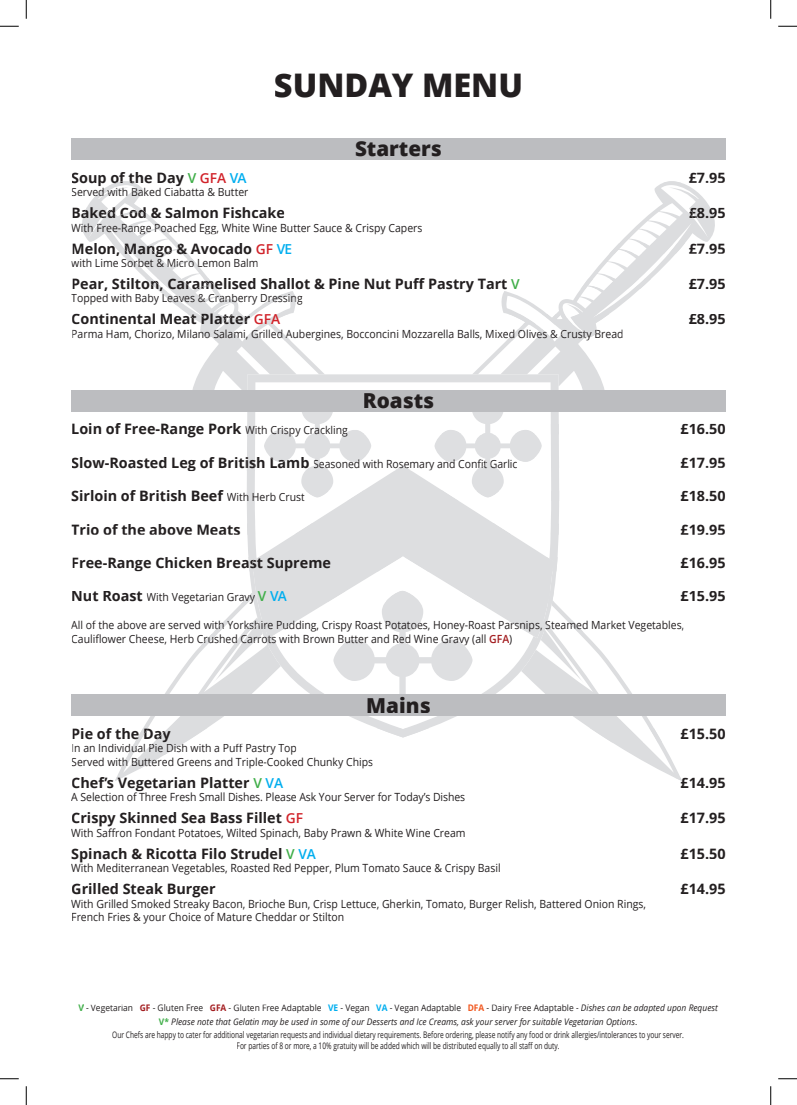
<style>
.page{position:relative;width:797px;height:1105px;background:#fff}
.page>*{position:absolute;margin:0;border:0;box-sizing:border-box;transform-origin:0 0}
.t1{font:800 32.5px "Open Sans";color:#231f20}
.t2{font:800 20.62px "Open Sans";color:#231f20}
.t3{font:700 14.38px "Open Sans";color:#231f20}
.t4{font:11.25px/13.5px "Open Sans";color:#231f20;scale:.93 1}
.t5{font:9px/13.5px "Open Sans";color:#231f20;text-align:center;scale:.93 1}
.t6{font:9px "Open Sans";color:#231f20;scale:.73 1}
.s1{font-weight:600;font-size:13.75px;color:#40ae49}
.s2{font-weight:600;font-size:13.75px;color:#d1232a}
.s3{font-weight:600;font-size:13.75px;color:#00aeef}
.s4{font-weight:400;font-size:11.25px}
.s5{font-weight:700;font-size:14.38px}
.s6{font-weight:600;color:#a31d20}
.s7{font-weight:700;color:#40ae49}
.s8{font-weight:700;color:#a31d20}
.s9{font-weight:700;color:#00aeef}
.s10{font-weight:700;color:#f15921}
.s11{font-style:italic}
</style>
<div class="page">
<svg style="left:115px;top:219px;width:600px;height:558px"></svg>
<svg style="left:247px;top:374px;width:312px;height:363px"></svg>
<svg style="left:252px;top:501px;width:301px;height:90px;fill:#dddee0"></svg>
<div style="left:71px;top:139px;width:654px;height:21px;background:#bcbdc0"></div>
<div style="left:71px;top:390px;width:654px;height:21px;background:#bcbdc0"></div>
<div style="left:71px;top:695px;width:654px;height:21px;background:#bcbdc0"></div>
<svg style="left:82px;top:181px;width:214px;height:160px"></svg>
<svg style="left:503px;top:181px;width:211px;height:160px"></svg>
<svg style="left:247px;top:411px;width:312px;height:90px"></svg>
<svg style="left:247px;top:524px;width:312px;height:11px"></svg>
<svg style="left:248px;top:557px;width:309px;height:14px;background:#dfe0e2"></svg>
<svg style="left:201px;top:591px;width:382px;height:104px"></svg>
<svg style="left:589px;top:728px;width:73px;height:14px"></svg>
<svg style="left:376px;top:728px;width:53px;height:9px"></svg>
<svg style="left:121px;top:728px;width:86px;height:41px"></svg>
<svg style="left:115px;top:777px;width:8px;height:4px"></svg>
<svg style="left:674px;top:777px;width:8px;height:4px"></svg>
<svg style="left:0;top:25px;width:19px;height:2px"></svg>
<svg style="left:778px;top:25px;width:19px;height:2px"></svg>
<svg style="left:0;top:1078px;width:19px;height:1px"></svg>
<svg style="left:778px;top:1078px;width:19px;height:1px"></svg>
<svg style="left:25px;top:0;width:2px;height:19px"></svg>
<svg style="left:25px;top:1086px;width:2px;height:19px"></svg>
<svg style="left:770px;top:0;width:1px;height:19px"></svg>
<svg style="left:770px;top:1086px;width:1px;height:19px"></svg>
<h1 class="t1" style="left:274px;top:61px;width:250px">SUNDAY MENU</h1>
<h2 class="t2" style="left:355px;top:133px;width:88px">Starters</h2>
<p class="t3" style="left:71px;top:167px;width:177px">Soup of the Day <span class="s1">V</span> <span class="s2">GFA</span> <span class="s3">VA</span></p>
<p class="t3" style="left:688px;top:167px;width:38px">£7.95</p>
<p class="t4" style="left:71px;top:185px;width:192px">Served with Baked Ciabatta &amp; Butter</p>
<p class="t3" style="left:71px;top:203px;width:215px">Baked Cod &amp; Salmon Fishcake</p>
<p class="t3" style="left:688px;top:203px;width:38px">£8.95</p>
<p class="t4" style="left:71px;top:220px;width:379px">With Free-Range Poached Egg, White Wine Butter Sauce &amp; Crispy Capers</p>
<p class="t3" style="left:71px;top:238px;width:222px">Melon, Mango &amp; Avocado <span class="s2">GF</span> <span class="s3">VE</span></p>
<p class="t3" style="left:688px;top:238px;width:38px">£7.95</p>
<p class="t4" style="left:71px;top:256px;width:203px">with Lime Sorbet &amp; Micro Lemon Balm</p>
<p class="t3" style="left:71px;top:274px;width:450px">Pear, Stilton, Caramelised Shallot &amp; Pine Nut Puff Pastry Tart <span class="s1">V</span></p>
<p class="t3" style="left:688px;top:274px;width:38px">£7.95</p>
<p class="t4" style="left:71px;top:291px;width:250px">Topped with Baby Leaves &amp; Cranberry Dressing</p>
<p class="t3" style="left:71px;top:309px;width:210px">Continental Meat Platter <span class="s2">GFA</span></p>
<p class="t3" style="left:688px;top:309px;width:38px">£8.95</p>
<p class="t4" style="left:71px;top:327px;width:595px">Parma Ham, Chorizo, Milano Salami, Grilled Aubergines, Bocconcini Mozzarella Balls, Mixed Olives &amp; Crusty Bread</p>
<h2 class="t2" style="left:363px;top:385px;width:73px">Roasts</h2>
<p class="t3" style="left:71px;top:419px;width:278px">Loin of Free-Range Pork <span class="s4">With Crispy Crackling</span></p>
<p class="t3" style="left:680px;top:419px;width:47px">£16.50</p>
<p class="t4" style="left:71px;top:456px;width:481px"><span class="s5">Slow-Roasted Leg of British Lamb</span> Seasoned with Rosemary and Confit Garlic</p>
<p class="t3" style="left:680px;top:452px;width:47px">£17.95</p>
<p class="t3" style="left:71px;top:486px;width:235px">Sirloin of British Beef <span class="s4">With Herb Crust</span></p>
<p class="t3" style="left:680px;top:486px;width:47px">£18.50</p>
<p class="t3" style="left:71px;top:519px;width:171px">Trio of the above Meats</p>
<p class="t3" style="left:680px;top:519px;width:47px">£19.95</p>
<p class="t3" style="left:71px;top:553px;width:261px">Free-Range Chicken Breast Supreme</p>
<p class="t3" style="left:680px;top:553px;width:47px">£16.95</p>
<p class="t4" style="left:71px;top:590px;width:233px"><span class="s5">Nut Roast</span> With Vegetarian Gravy <span class="s1">V</span> <span class="s3">VA</span></p>
<p class="t3" style="left:680px;top:586px;width:47px">£15.95</p>
<p class="t4" style="left:71px;top:618px;width:660px">All of the above are served with Yorkshire Pudding, Crispy Roast Potatoes, Honey-Roast Parsnips, Steamed Market Vegetables,<br>Cauliflower Cheese, Herb Crushed Carrots with Brown Butter and Red Wine Gravy (all <span class="s6">GFA</span>)</p>
<h2 class="t2" style="left:366px;top:689px;width:66px">Mains</h2>
<p class="t3" style="left:71px;top:723px;width:101px">Pie of the Day</p>
<p class="t3" style="left:680px;top:723px;width:47px">£15.50</p>
<p class="t4" style="left:71px;top:741px;width:326px">In an Individual Pie Dish with a Puff Pastry Top<br>Served with Buttered Greens and Triple-Cooked Chunky Chips</p>
<p class="t3" style="left:71px;top:772px;width:213px">Chef’s Vegetarian Platter <span class="s1">V</span> <span class="s3">VA</span></p>
<p class="t3" style="left:680px;top:772px;width:47px">£14.95</p>
<p class="t4" style="left:71px;top:790px;width:425px">A Selection of Three Fresh Small Dishes. Please Ask Your Server for Today’s Dishes</p>
<p class="t3" style="left:71px;top:808px;width:233px">Crispy Skinned Sea Bass Fillet <span class="s2">GF</span></p>
<p class="t3" style="left:680px;top:808px;width:47px">£17.95</p>
<p class="t4" style="left:71px;top:826px;width:425px">With Saffron Fondant Potatoes, Wilted Spinach, Baby Prawn &amp; White Wine Cream</p>
<p class="t3" style="left:71px;top:843px;width:246px">Spinach &amp; Ricotta Filo Strudel <span class="s1">V</span> <span class="s3">VA</span></p>
<p class="t3" style="left:680px;top:843px;width:47px">£15.50</p>
<p class="t4" style="left:71px;top:861px;width:463px">With Mediterranean Vegetables, Roasted Red Pepper, Plum Tomato Sauce &amp; Crispy Basil</p>
<p class="t3" style="left:71px;top:879px;width:146px">Grilled Steak Burger</p>
<p class="t3" style="left:680px;top:879px;width:47px">£14.95</p>
<p class="t4" style="left:71px;top:896px;width:619px">With Grilled Smoked Streaky Bacon, Brioche Bun, Crisp Lettuce, Gherkin, Tomato, Burger Relish, Battered Onion Rings,<br>French Fries &amp; your Choice of Mature Cheddar or Stilton</p>
<p class="t5" style="left:78px;top:1001px;width:689px"><span class="s7">V</span> - Vegetarian <span class="s8">GF</span> - Gluten Free <span class="s8">GFA</span> - Gluten Free Adaptable <span class="s9">VE</span> - Vegan <span class="s9">VA</span> - Vegan Adaptable <span class="s10">DFA</span> - Dairy Free Adaptable - <span class="s11">Dishes can be adapted upon Request<br></span><span class="s7">V*</span> <span class="s11">Please note that Gelatin may be used in some of our Desserts and Ice Creams, ask your server for suitable Vegetarian Options</span>.<br>Our Chefs are happy to cater for additional vegetarian requests and individual dietary requirements. Before ordering, please notify any food or drink allergies/intolerances to your server.</p>
<p class="t6" style="left:236px;top:1040px;width:444px">For parties of 8 or more, a 10% gratuity will be added which will be distributed equally to all staff on duty.</p>
</div>
